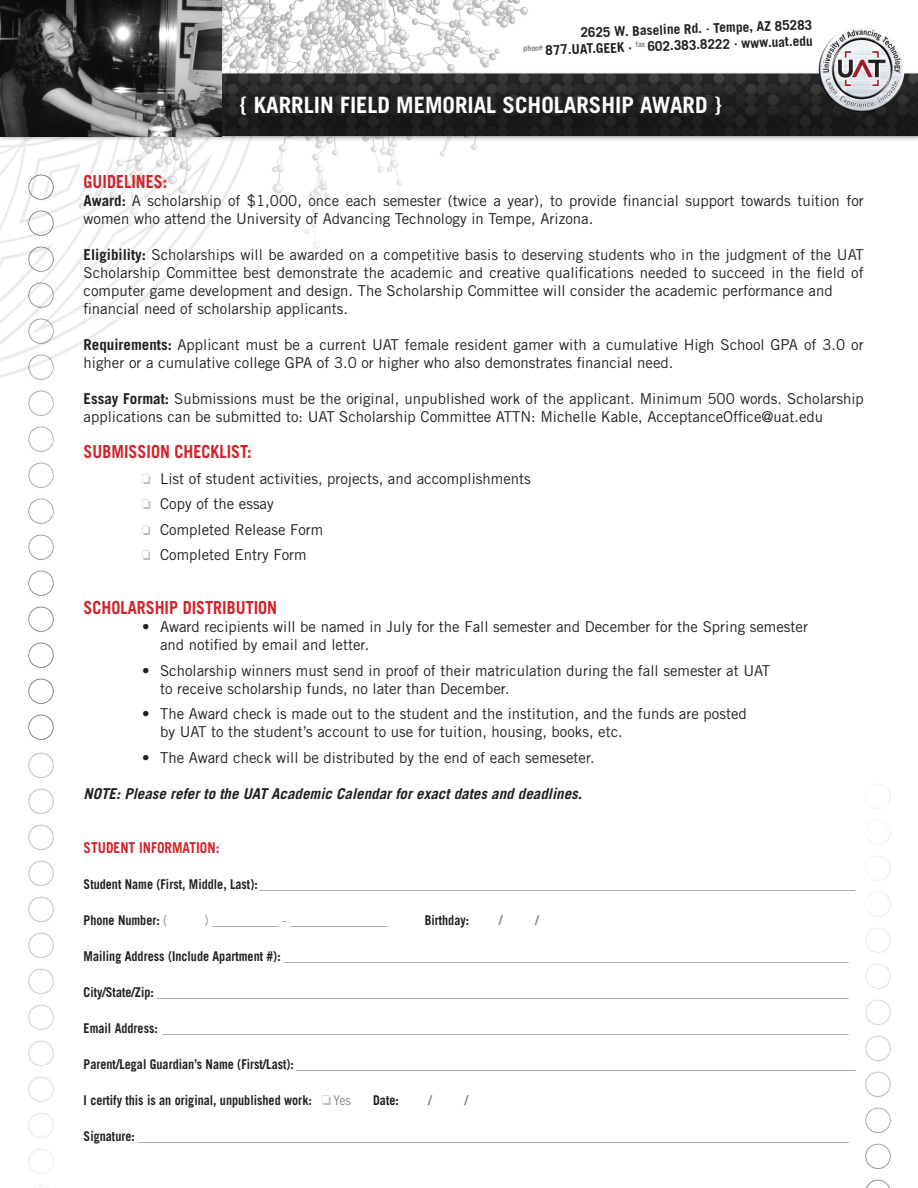
<style>
.page{position:relative;width:918px;height:1188px;background:#fff}
.page>*{position:absolute;margin:0;border:0;box-sizing:border-box;transform-origin:0 0}
.t1{font:700 22.5px "Trade Gothic LT Std";color:#fff}
.t2{font:700 18px "Trade Gothic LT Std";color:#d1232a;scale:.9 1}
.t3{font:15px/18px "Trade Gothic LT Std";color:#231f20}
.t4{font:italic 700 15px "Trade Gothic LT Std";color:#231f20}
.t5{font:700 15px "Trade Gothic LT Std";color:#d1232a;scale:.9 1}
.t6{font:13.5px "Trade Gothic LT Std";color:#808285;scale:.9 1}
.t7{font:700 13.5px "Trade Gothic LT Std";color:#808285;scale:.9 1}
.t8{font:700 13.5px "Trade Gothic LT Std";color:#231f20}
.t9{font:700 13.5px "Trade Gothic LT Std";color:#231f20;scale:.9 1}
.t10{font:700 13.5px "Trade Gothic LT Std";color:#808285;scale:.88 1}
.s1{font-weight:700}
.s2{color:#bcbdc0}
.s3{font-weight:700;color:#231f20}
.s4{font-weight:400;color:#808285}
.s5{color:#231f20}
</style>
<div class="page">
<img style="left:0;top:0;width:918px;height:1188px">
<img style="left:819px;top:26px;width:85px;height:86px;border-radius:43px">
<img style="left:0;top:0;width:222px;height:136px">
<p class="t8" style="left:580px;top:24px;width:233px;rotate:-2deg">2625 W. Baseline Rd. · Tempe, AZ 85283</p>
<p class="t8" style="left:523px;top:42px;width:291px;rotate:-2deg"><sup>phone</sup> 877.UAT.GEEK · <sup>fax</sup> 602.383.8222 · www.uat.edu</p>
<p class="t1" style="left:240px;top:91px;width:483px">{ KARRLIN FIELD MEMORIAL SCHOLARSHIP AWARD }</p>
<p class="t2" style="left:84px;top:171px;width:95px">GUIDELINES:</p>
<p class="t3" style="left:84px;top:192px;width:782px"><span class="s1">Award:</span> A scholarship of $1,000, once each semester (twice a year), to provide financial support towards tuition for women who attend the University of Advancing Technology in Tempe, Arizona.</p>
<p class="t3" style="left:84px;top:246px;width:782px;text-align:justify"><span class="s1">Eligibility:</span> Scholarships will be awarded on a competitive basis to deserving students who in the judgment of the UAT Scholarship Committee best demonstrate the academic and creative qualifications needed to succeed in the field of computer game development and design. The Scholarship Committee will consider the academic performance and</p>
<p class="t3" style="left:84px;top:300px;width:266px">financial need of scholarship applicants.</p>
<p class="t3" style="left:84px;top:336px;width:782px"><span class="s1">Requirements:</span> Applicant must be a current UAT female resident gamer with a cumulative High School GPA of 3.0 or higher or a cumulative college GPA of 3.0 or higher who also demonstrates financial need.</p>
<p class="t3" style="left:84px;top:390px;width:782px"><span class="s1">Essay Format:</span> Submissions must be the original, unpublished work of the applicant. Minimum 500 words. Scholarship applications can be submitted to: UAT Scholarship Committee ATTN: Michelle Kable, AcceptanceOffice@uat.edu</p>
<p class="t2" style="left:84px;top:441px;width:188px">SUBMISSION CHECKLIST:</p>
<p class="t3" style="left:142px;top:469px;width:390px"><span class="s2">□</span> List of student activities, projects, and accomplishments</p>
<p class="t3" style="left:142px;top:495px;width:133px"><span class="s2">□</span> Copy of the essay</p>
<p class="t3" style="left:142px;top:520px;width:183px"><span class="s2">□</span> Completed Release Form</p>
<p class="t3" style="left:142px;top:546px;width:166px"><span class="s2">□</span> Completed Entry Form</p>
<p class="t2" style="left:84px;top:597px;width:217px">SCHOLARSHIP DISTRIBUTION</p>
<p class="t3" style="left:142px;top:618px;width:667px">• Award recipients will be named in July for the Fall semester and December for the Spring semester</p>
<p class="t3" style="left:160px;top:636px;width:211px">and notified by email and letter.</p>
<p class="t3" style="left:142px;top:661px;width:630px">• Scholarship winners must send in proof of their matriculation during the fall semester at UAT</p>
<p class="t3" style="left:160px;top:679px;width:351px">to receive scholarship funds, no later than December.</p>
<p class="t3" style="left:142px;top:705px;width:606px">• The Award check is made out to the student and the institution, and the funds are posted</p>
<p class="t3" style="left:160px;top:723px;width:464px">by UAT to the student’s account to use for tuition, housing, books, etc.</p>
<p class="t3" style="left:142px;top:748px;width:454px">• The Award check will be distributed by the end of each semeseter.</p>
<p class="t4" style="left:84px;top:784px;width:500px">NOTE: Please refer to the UAT Academic Calendar for exact dates and deadlines.</p>
<p class="t5" style="left:84px;top:838px;width:152px">STUDENT INFORMATION:</p>
<p class="t6" style="left:84px;top:876px;width:859px"><span class="s3">Student Name (First, Middle, Last):</span> __________________________________________________________________________________________________</p>
<p class="t9" style="left:84px;top:912px;width:95px">Phone Number: <span class="s4">(</span></p>
<p class="t6" style="left:204px;top:912px;width:205px">) ___________ - ________________</p>
<p class="t9" style="left:425px;top:912px;width:51px">Birthday:</p>
<p class="t10" style="left:499px;top:912px;width:5px">/</p>
<p class="t10" style="left:535px;top:912px;width:5px">/</p>
<p class="t6" style="left:84px;top:948px;width:852px"><span class="s3">Mailing Address (Include Apartment #):</span> _____________________________________________________________________________________________</p>
<p class="t7" style="left:84px;top:984px;width:852px"><span class="s5">City/State/Zip:</span> __________________________________________________________________________________________________________________</p>
<p class="t7" style="left:84px;top:1020px;width:852px"><span class="s5">Email Address:</span> _________________________________________________________________________________________________________________</p>
<p class="t6" style="left:84px;top:1056px;width:859px"><span class="s3">Parent/Legal Guardian’s Name (First/Last):</span> ____________________________________________________________________________________________</p>
<p class="t9" style="left:84px;top:1092px;width:299px">I certify this is an original, unpublished work: <span class="s2">□</span> <span class="s4">Yes</span></p>
<p class="t9" style="left:373px;top:1092px;width:30px">Date:</p>
<p class="t10" style="left:429px;top:1092px;width:5px">/</p>
<p class="t10" style="left:465px;top:1092px;width:5px">/</p>
<p class="t6" style="left:84px;top:1128px;width:852px"><span class="s3">Signature:</span> _____________________________________________________________________________________________________________________</p>
</div>
